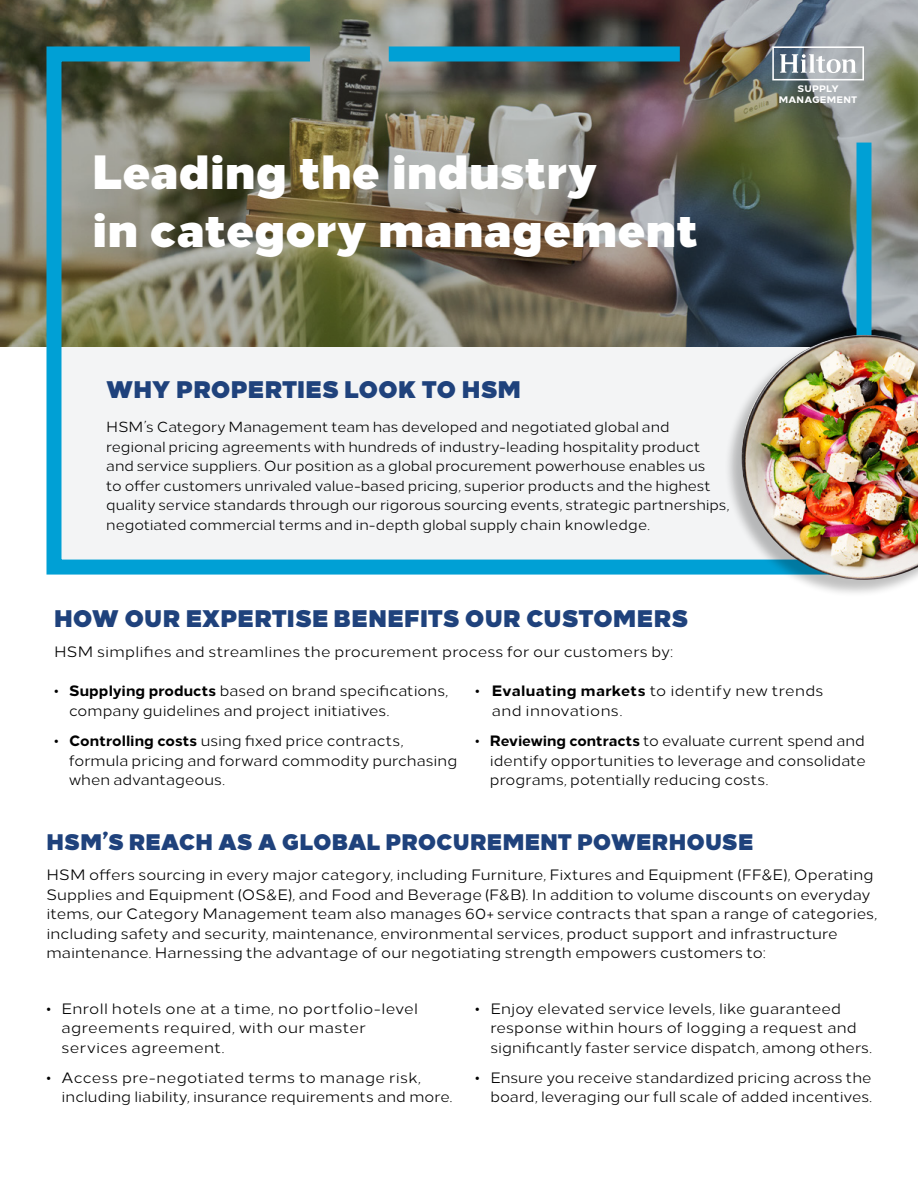
<style>
.page{position:relative;width:918px;height:1188px;background:#fff}
.page>*{position:absolute;margin:0;border:0;box-sizing:border-box;transform-origin:0 0}
.t1{font:900 48px/57.6px "Loew Two Zero";letter-spacing:.005em;color:#fff}
.t2{font:900 24px "Loew Two Zero";letter-spacing:.005em;color:#1f427c}
.t3{font:900 22.5px "Loew Two Zero";letter-spacing:.005em;color:#1f427c}
.t4{font:15px/19.5px "Loew Two Zero";letter-spacing:.005em;color:#000}
.t5{font:15px/19.5px "Loew Two Zero";letter-spacing:.025em;color:#000}
.t6{font:14.7px/19.5px "Loew Two Zero";letter-spacing:-.005em;color:#000}
.t7{font:800 9.45px/10.8px "Loew Two Zero";letter-spacing:.015em;color:#fff;text-align:center}
.s1{font-weight:800}
</style>
<div class="page">
<img style="left:0;top:0;width:918px;height:346px">
<img style="left:39px;top:39px;width:827px;height:536px">
<svg style="left:772px;top:46px;width:92px;height:34px"></svg>
<div style="left:856px;top:143px;width:16px;height:298px;background:#00a0d5"></div>
<div style="left:389px;top:46px;width:291px;height:16px;background:#00a0d5"></div>
<div style="left:723px;top:336px;width:195px;height:262px;background:#000;opacity:.25"></div>
<img style="left:742px;top:335px;width:176px;height:245px">
<h1 class="t1" style="left:92px;top:139px;width:607px">Leading the industry<br>in category management</h1>
<h2 class="t2" style="left:106px;top:368px;width:416px">WHY PROPERTIES LOOK TO HSM</h2>
<p class="t6" style="left:106px;top:416px;width:625px">HSM’s Category Management team has developed and negotiated global and regional pricing agreements with hundreds of industry-leading hospitality product and service suppliers. Our position as a global procurement powerhouse enables us<br>to offer customers unrivaled value-based pricing, superior products and the highest quality service standards through our rigorous sourcing events, strategic partnerships, negotiated commercial terms and in-depth global supply chain knowledge.</p>
<h2 class="t2" style="left:54px;top:598px;width:636px">HOW OUR EXPERTISE BENEFITS OUR CUSTOMERS</h2>
<p class="t4" style="left:54px;top:641px;width:621px">HSM simplifies and streamlines the procurement process for our customers by:</p>
<p class="t7" style="left:779px;top:83px;width:80px">SUPPLY<br>MANAGEMENT</p>
<p class="t4" style="left:69px;top:680px;width:381px;text-indent:-15px">• <span class="s1">Supplying products</span> based on brand specifications, company guidelines and project initiatives.</p>
<p class="t4" style="left:69px;top:730px;width:390px;text-indent:-15px">• <span class="s1">Controlling costs</span> using fixed price contracts, formula pricing and forward commodity purchasing when advantageous.</p>
<p class="t5" style="left:492px;top:680px;width:333px;text-indent:-16px">• <span class="s1">Evaluating markets</span> to identify new trends and innovations.</p>
<p class="t4" style="left:490px;top:730px;width:377px;text-align:justify;text-indent:-15px">• <span class="s1">Reviewing contracts</span> to evaluate current spend and identify opportunities to leverage and consolidate programs, potentially reducing costs.</p>
<h3 class="t3" style="left:46px;top:822px;width:708px">HSM’S REACH AS A GLOBAL PROCUREMENT POWERHOUSE</h3>
<p class="t4" style="left:46px;top:864px;width:832px">HSM offers sourcing in every major category, including Furniture, Fixtures and Equipment (FF&amp;E), Operating Supplies and Equipment (OS&amp;E), and Food and Beverage (F&amp;B). In addition to volume discounts on everyday items, our Category Management team also manages 60+ service contracts that span a range of categories, including safety and security, maintenance, environmental services, product support and infrastructure maintenance. Harnessing the advantage of our negotiating strength empowers customers to:</p>
<p class="t5" style="left:62px;top:997px;width:358px;text-indent:-15px">• Enroll hotels one at a time, no portfolio-level agreements required, with our master services agreement.</p>
<p class="t4" style="left:62px;top:1067px;width:392px;text-indent:-15px">• Access pre-negotiated terms to manage risk, including liability, insurance requirements and more.</p>
<p class="t4" style="left:490px;top:997px;width:383px;text-indent:-15px">• Enjoy elevated service levels, like guaranteed response within hours of logging a request and significantly faster service dispatch, among others.</p>
<p class="t4" style="left:475px;top:1067px;width:398px;text-align:right">• Ensure you receive standardized pricing across the board, leveraging our full scale of added incentives.</p>
</div>
